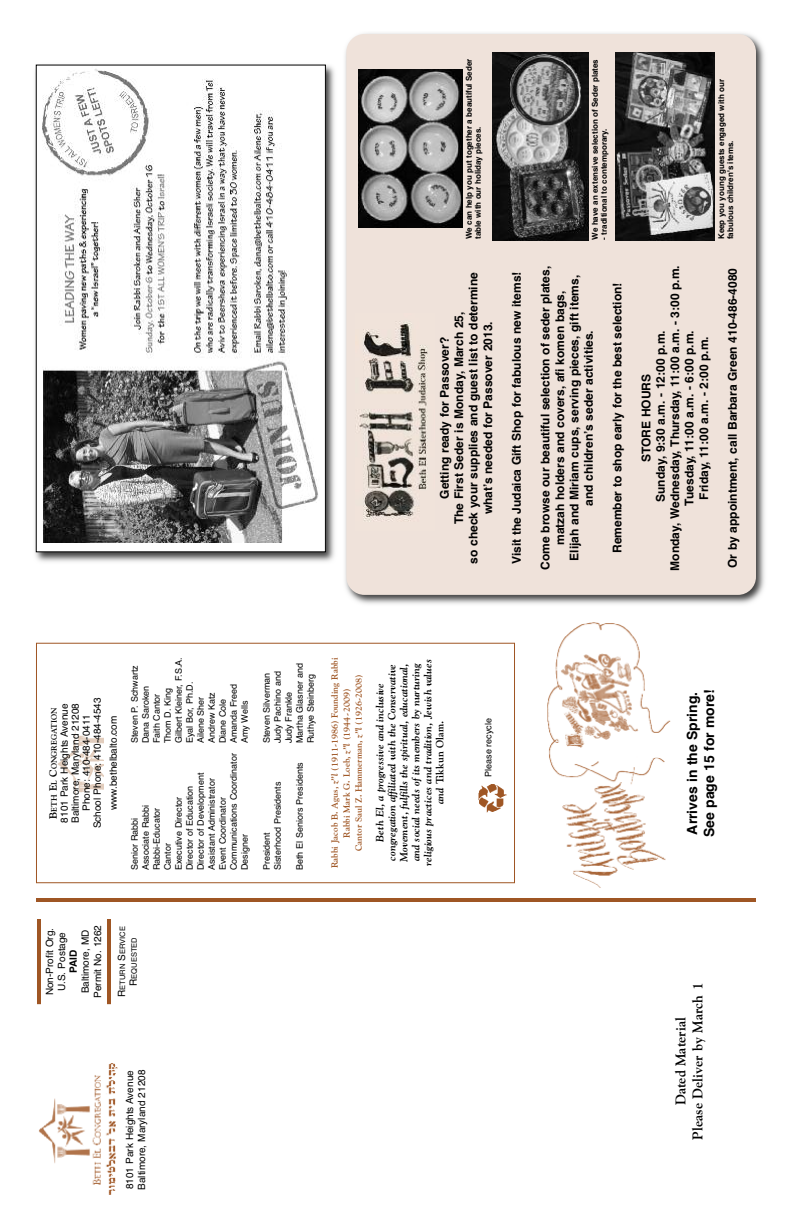
<style>
.page{position:relative;width:792px;height:1224px;background:#fff}
.page>*{position:absolute;margin:0;border:0;box-sizing:border-box;transform-origin:0 0}
.t1{font:700 14px/17px "Helvetica";color:#000}
.t2{font:700 14px/16.8px "Goudy";color:#000;text-align:center}
.t3{font:700 12px/14.4px "Helvetica";color:#000;text-align:center}
.t4{font:italic 700 10.5px/12px "Goudy";color:#000;text-align:center}
.t5{font:10px/12px "Helvetica";color:#000;text-align:center}
.t6{font:700 10px "Helvetica";color:#000}
.t7{font:9px/11px "Helvetica";color:#000}
.t8{font:700 9px/12px "Goudy";color:#9f5624;text-align:center}
.t9{font:700 8px/9px "Helvetica";color:#000}
.t10{font:700 7.9px "Goudy";color:#000}
.t11{font:7.5px/12px "Helvetica";color:#000;text-align:center}
.s1{font-size:10.5px}
.s2{font-style:italic}
.s3{font-style:normal}
.s4{font-size:10px}
</style>
<div class="page">
<img style="left:58px;top:730px;width:46px;height:69px">
<hr style="left:37px;top:919px;width:4px;height:85px;background:#9f5624">
<hr style="left:107px;top:919px;width:4px;height:85px;background:#9f5624">
<img style="left:39px;top:1063px;width:79px;height:132px">
<div style="left:36px;top:643px;width:479px;height:240px;border:1px solid #9f5624"></div>
<img style="left:479px;top:784px;width:28px;height:28px">
<hr style="left:36px;top:898px;width:720px;height:4px;background:#9f5624">
<img style="left:345px;top:33px;width:420px;height:571px">
<div style="left:346px;top:34px;width:410px;height:561px;background:#efe2da;border-radius:18px"></div>
<img style="left:356px;top:321px;width:72px;height:201px">
<img style="left:35px;top:64px;width:300px;height:498px">
<div style="left:36px;top:65px;width:289px;height:487px;background:#fff"></div>
<img style="left:42px;top:69px;width:276px;height:474px">
<div style="left:36px;top:65px;width:290px;height:487px;border:1px solid #000"></div>
<img style="left:358px;top:69px;width:104px;height:159px">
<img style="left:493px;top:53px;width:95px;height:188px">
<img style="left:616px;top:53px;width:98px;height:187px">
<img style="left:547px;top:622px;width:124px;height:266px">
<p class="t9" style="left:465px;top:239px;width:182px;rotate:-90deg">We can help you put together a beautiful Seder table with our holiday pieces.</p>
<p class="t9" style="left:591px;top:240px;width:182px;rotate:-90deg">We have an extensive selection of Seder plates</p>
<p class="t9" style="left:600px;top:240px;width:113px;rotate:-90deg">- traditional to contemporary.</p>
<p class="t3" style="left:437px;top:564px;width:293px;rotate:-90deg">Getting ready for Passover?<br>The First Seder is Monday, March 25,<br>so check your supplies and guest list to determine whatʼs needed for Passover 2013.</p>
<p class="t3" style="left:509px;top:564px;width:294px;rotate:-90deg">Visit the Judaica Gift Shop for fabulous new items!</p>
<p class="t3" style="left:538px;top:570px;width:305px;rotate:-90deg">Come browse our beautiful selection of seder plates, matzah holders and covers, afi komen bags,<br>Elijah and Miriam cups, serving pieces, gift items, and childrenʼs seder activities.</p>
<p class="t3" style="left:610px;top:553px;width:272px;rotate:-90deg">Remember to shop early for the best selection!</p>
<p class="t9" style="left:717px;top:239px;width:161px;rotate:-90deg">Keep you young guests engaged with our fabulous children's items.</p>
<p class="t3" style="left:639px;top:571px;width:307px;rotate:-90deg">STORE HOURS<br>Sunday, 9:30 a.m. - 12:00 p.m.<br>Monday, Wednesday, Thursday, 11:00 a.m. - 3:00 p.m.<br>Tuesday, 11:00 a.m. - 6:00 p.m.<br>Friday, 11:00 a.m. - 2:00 p.m.</p>
<p class="t3" style="left:725px;top:568px;width:302px;rotate:-90deg">Or by appointment, call Barbara Green 410-486-4080</p>
<p class="t10" style="left:49px;top:819px;width:113px;rotate:-90deg"><span class="s1">B</span>ETH <span class="s1">E</span>L <span class="s1">C</span>ONGREGATION</p>
<p class="t5" style="left:59px;top:828px;width:132px;line-height:11px;rotate:-90deg">8101 Park Heights Avenue<br>Baltimore, Maryland 21208<br>Phone: 410-484-0411<br>School Phone: 410-484-4543</p>
<p class="t5" style="left:107px;top:810px;width:96px;rotate:-90deg">www.bethelbalto.com</p>
<p class="t7" style="left:173px;top:743px;width:88px;rotate:-90deg">Gilbert Kleiner, F.S.A.</p>
<p class="t7" style="left:129px;top:743px;width:79px;rotate:-90deg">Steven P. Schwartz</p>
<p class="t7" style="left:184px;top:743px;width:63px;rotate:-90deg">Eyal Bor, Ph.D.</p>
<p class="t7" style="left:217px;top:870px;width:188px;text-indent:127px;rotate:-90deg">Diane Cole<br>Communications Coordinator Amanda Freed<br>Designer</p>
<p class="t7" style="left:140px;top:743px;width:59px;rotate:-90deg">Dana Saroken</p>
<p class="t7" style="left:162px;top:743px;width:57px;rotate:-90deg">Thom D. King</p>
<p class="t7" style="left:206px;top:743px;width:53px;rotate:-90deg">Andrew Katz</p>
<p class="t7" style="left:151px;top:743px;width:51px;rotate:-90deg">Faith Cantor</p>
<p class="t7" style="left:195px;top:743px;width:48px;rotate:-90deg">Ailene Sher</p>
<p class="t7" style="left:239px;top:743px;width:44px;rotate:-90deg">Amy Wells</p>
<p class="t7" style="left:195px;top:870px;width:99px;rotate:-90deg">Director of Development</p>
<p class="t7" style="left:206px;top:870px;width:93px;rotate:-90deg">Assistant Administrator</p>
<p class="t7" style="left:184px;top:870px;width:86px;rotate:-90deg">Director of Education</p>
<p class="t7" style="left:173px;top:870px;width:75px;rotate:-90deg">Executive Director</p>
<p class="t7" style="left:217px;top:870px;width:74px;rotate:-90deg">Event Coordinator</p>
<p class="t7" style="left:140px;top:870px;width:67px;rotate:-90deg">Associate Rabbi</p>
<p class="t7" style="left:151px;top:870px;width:64px;rotate:-90deg">Rabbi-Educator</p>
<p class="t7" style="left:129px;top:870px;width:54px;rotate:-90deg">Senior Rabbi</p>
<p class="t7" style="left:162px;top:870px;width:29px;rotate:-90deg">Cantor</p>
<p class="t7" style="left:294px;top:743px;width:82px;rotate:-90deg">Martha Glasner and<br>Ruthye Steinberg</p>
<p class="t8" style="left:329px;top:868px;width:212px;rotate:-90deg">Rabbi Jacob B. Agus, <span class="s2">z”l</span> (1911-1986) Founding Rabbi<br>Rabbi Mark G. Loeb, <span class="s2">z”l</span> (1944-2009)<br>Cantor Saul Z. Hammerman, <span class="s2">z”l</span> (1926-2008)</p>
<p class="t4" style="left:374px;top:866px;width:208px;rotate:-90deg">Beth El, a progressive and inclusive congregation affiliated with the Conservative Movement, fulfills the spiritual, educational, and social needs of its members by nurturing religious practices and tradition, Jewish values and <span class="s3">Tikkun Olam</span>.</p>
<p class="t7" style="left:272px;top:743px;width:74px;rotate:-90deg">Judy Pachino and<br>Judy Frankle</p>
<p class="t7" style="left:261px;top:743px;width:72px;rotate:-90deg">Steven Silverman</p>
<p class="t7" style="left:294px;top:870px;width:109px;rotate:-90deg">Beth El Seniors Presidents</p>
<p class="t7" style="left:272px;top:870px;width:90px;rotate:-90deg">Sisterhood Presidents</p>
<p class="t7" style="left:261px;top:870px;width:40px;rotate:-90deg">President</p>
<p class="t5" style="left:80px;top:998px;width:74px;rotate:-90deg">Baltimore, MD<br>Permit No. 1262</p>
<p class="t11" style="left:116px;top:997px;width:72px;rotate:-90deg"><span class="s4">R</span>ETURN <span class="s4">S</span>ERVICE<br><span class="s4">R</span>EQUESTED</p>
<p class="t5" style="left:44px;top:995px;width:69px;rotate:-90deg">Non-Profit Org.<br>U.S. Postage</p>
<p class="t6" style="left:68px;top:973px;width:25px;rotate:-90deg">PAID</p>
<p class="t5" style="left:124px;top:1190px;width:122px;text-align:left;rotate:-90deg">8101 Park Heights Avenue<br>Baltimore, Maryland 21208</p>
<p class="t7" style="left:483px;top:777px;width:60px;rotate:-90deg">Please recycle</p>
<p class="t1" style="left:684px;top:837px;width:149px;rotate:-90deg">Arrives in the Spring.<br>See page 15 for more!</p>
<p class="t2" style="left:672px;top:1140px;width:159px;rotate:-90deg">Dated Material<br>Please Deliver by March 1</p>
</div>
